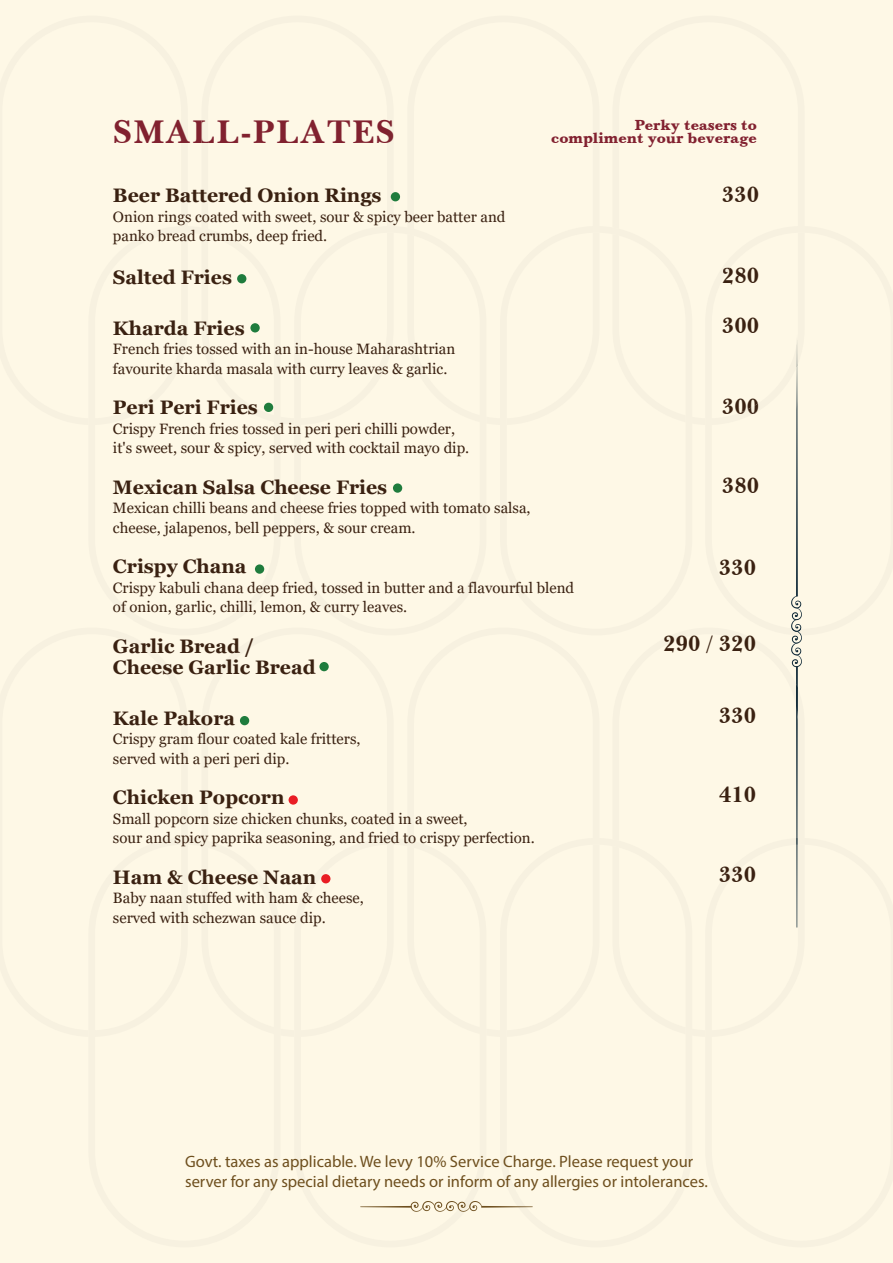
<style>
.page{position:relative;width:893px;height:1263px;background:#fef8e6}
.page>*{position:absolute;margin:0;border:0;box-sizing:border-box;transform-origin:0 0}
.t1{font:700 39px "Baskerville";color:#81212f}
.t2{font:700 22.5px "Baskerville BT";color:#3a2111}
.t3{font:700 22.5px "Baskerville BT";color:#3b2314}
.t4{font:700 19.5px/21px "Georgia";color:#3a2111}
.t5{font:16.5px/19.8px "Myriad Pro";color:#6e4f1e}
.t6{font:15px/19.5px "Georgia";color:#3a2111}
.t7{font:15px/13.5px "Baskerville";color:#822130;text-align:right}
</style>
<div class="page">
<div style="left:181px;top:119px;width:7px;height:24px;background:#f7f1e0"></div>
<svg style="left:791px;top:340px;width:11px;height:288px"></svg>
<svg style="left:791px;top:628px;width:11px;height:210px"></svg>
<svg style="left:796px;top:684px;width:2px;height:33px"></svg>
<svg style="left:796px;top:838px;width:2px;height:90px"></svg>
<hr style="left:481px;top:1206px;width:52px;height:2px;background:#6e4f1e">
<hr style="left:360px;top:1206px;width:52px;height:2px;background:#6e4f1e">
<svg style="left:411px;top:1201px;width:71px;height:11px"></svg>
<div style="left:289px;top:795px;width:9px;height:10px;background:#e91d24;border-radius:50%"></div>
<div style="left:321px;top:874px;width:9px;height:9px;background:#e91d24;border-radius:50%"></div>
<div style="left:391px;top:192px;width:9px;height:9px;background:#1f7c3d;border-radius:50%"></div>
<div style="left:237px;top:274px;width:9px;height:9px;background:#1f7c3d;border-radius:50%"></div>
<div style="left:250px;top:323px;width:10px;height:9px;background:#1f7c3d;border-radius:50%"></div>
<div style="left:264px;top:403px;width:9px;height:9px;background:#1f7c3d;border-radius:50%"></div>
<div style="left:393px;top:483px;width:9px;height:10px;background:#1f7c3d;border-radius:50%"></div>
<div style="left:255px;top:564px;width:9px;height:10px;background:#1f7c3d;border-radius:50%"></div>
<div style="left:319px;top:662px;width:10px;height:9px;background:#1f7c3d;border-radius:50%"></div>
<div style="left:240px;top:716px;width:9px;height:9px;background:#1f7c3d;border-radius:50%"></div>
<h1 class="t1" style="left:113px;top:112px;width:284px">SMALL-PLATES</h1>
<p class="t7" style="left:551px;top:118px;width:207px">Perky teasers to compliment your beverage</p>
<h3 class="t4" style="left:113px;top:185px;width:270px">Beer Battered Onion Rings</h3>
<p class="t6" style="left:113px;top:207px;width:394px">Onion rings coated with sweet, sour &amp; spicy beer batter and panko bread crumbs, deep fried.</p>
<h3 class="t4" style="left:113px;top:266px;width:121px">Salted Fries</h3>
<h3 class="t4" style="left:113px;top:317px;width:133px">Kharda Fries</h3>
<p class="t6" style="left:113px;top:339px;width:344px">French fries tossed with an in-house Maharashtrian favourite kharda masala with curry leaves &amp; garlic.</p>
<h3 class="t4" style="left:113px;top:397px;width:146px">Peri Peri Fries</h3>
<p class="t6" style="left:113px;top:419px;width:358px">Crispy French fries tossed in peri peri chilli powder, it's sweet, sour &amp; spicy, served with cocktail mayo dip.</p>
<h3 class="t4" style="left:113px;top:476px;width:276px">Mexican Salsa Cheese Fries</h3>
<p class="t6" style="left:113px;top:498px;width:419px">Mexican chilli beans and cheese fries topped with tomato salsa, cheese, jalapenos, bell peppers, &amp; sour cream.</p>
<h3 class="t4" style="left:113px;top:556px;width:135px">Crispy Chana</h3>
<p class="t6" style="left:113px;top:578px;width:463px">Crispy kabuli chana deep fried, tossed in butter and a flavourful blend of onion, garlic, chilli, lemon, &amp; curry leaves.</p>
<h3 class="t4" style="left:113px;top:635px;width:204px">Garlic Bread /<br>Cheese Garlic Bread</h3>
<h3 class="t4" style="left:113px;top:707px;width:124px">Kale Pakora</h3>
<p class="t6" style="left:113px;top:729px;width:249px">Crispy gram flour coated kale fritters, served with a peri peri dip.</p>
<h3 class="t4" style="left:113px;top:787px;width:173px">Chicken Popcorn</h3>
<p class="t6" style="left:113px;top:809px;width:423px">Small popcorn size chicken chunks, coated in a sweet,<br>sour and spicy paprika seasoning, and fried to crispy perfection.</p>
<h3 class="t4" style="left:113px;top:866px;width:205px">Ham &amp; Cheese Naan</h3>
<p class="t6" style="left:113px;top:888px;width:252px">Baby naan stuffed with ham &amp; cheese, served with schezwan sauce dip.</p>
<h2 class="t2" style="left:722px;top:181px;width:39px">330</h2>
<h2 class="t3" style="left:722px;top:262px;width:39px">280</h2>
<h2 class="t2" style="left:722px;top:311px;width:39px">300</h2>
<h2 class="t2" style="left:722px;top:392px;width:39px">300</h2>
<h2 class="t2" style="left:722px;top:472px;width:39px">380</h2>
<h2 class="t2" style="left:719px;top:553px;width:39px">330</h2>
<h2 class="t2" style="left:663px;top:629px;width:94px">290 / 320</h2>
<h2 class="t2" style="left:719px;top:701px;width:39px">330</h2>
<h2 class="t2" style="left:719px;top:781px;width:39px">410</h2>
<h2 class="t2" style="left:719px;top:860px;width:39px">330</h2>
<p class="t5" style="left:185px;top:1151px;width:524px">Govt. taxes as applicable. We levy 10% Service Charge. Please request your server for any special dietary needs or inform of any allergies or intolerances.</p>
</div>
